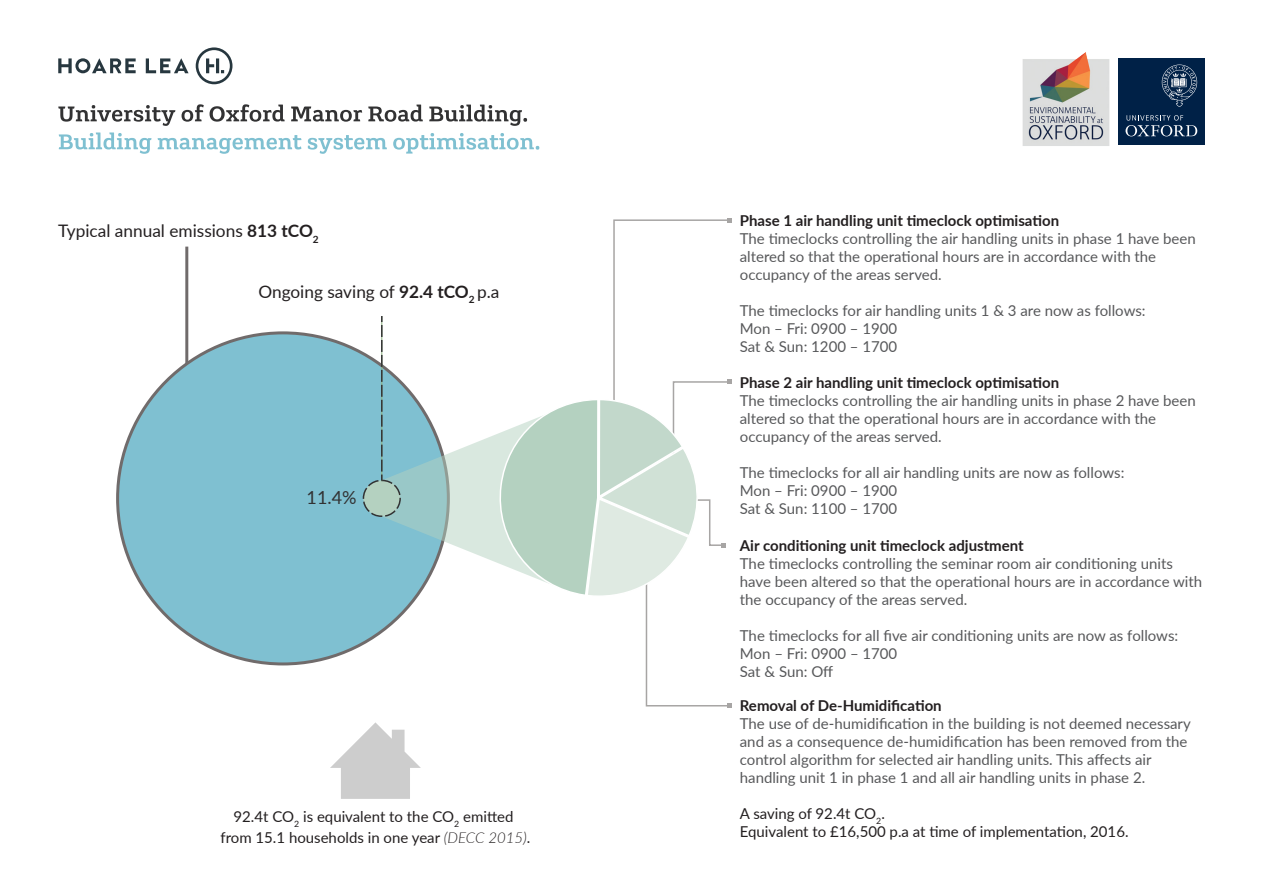
<style>
.page{position:relative;width:1263px;height:894px;background:#fff}
.page>*{position:absolute;margin:0;border:0;box-sizing:border-box;transform-origin:0 0}
.t1{font:18px "Lato";color:#323233}
.t2{font:17.25px "Lato";color:#231f20}
.t3{font:15px/18px "Lato";color:#57585a}
.t4{font:700 15px "Lato";color:#231f20}
.t5{font:15px/21.1px "Lato";color:#231f20;text-align:center}
.s1{font-weight:700}
.s2{font-weight:300;font-style:italic}
</style>
<div class="page">
<hr style="left:185px;top:246px;width:3px;height:125px;background:#706b6b">
<div style="left:118px;top:333px;width:330px;height:330px;background:#7fc0d1;border-radius:50%"></div>
<div style="left:363px;top:480px;width:37px;height:36px;background:#b4d1c0;border-radius:18px"></div>
<div style="left:363px;top:479px;width:38px;height:37px;border:2px dashed #323233;border-radius:18px"></div>
<svg style="left:376px;top:218px;width:356px;height:489px"></svg>
<svg style="left:330px;top:722px;width:91px;height:76px"></svg>
<svg style="left:58px;top:105px;width:117px;height:21px"></svg>
<svg style="left:182px;top:104px;width:22px;height:18px"></svg>
<svg style="left:210px;top:104px;width:75px;height:18px"></svg>
<svg style="left:291px;top:106px;width:71px;height:16px"></svg>
<svg style="left:368px;top:104px;width:55px;height:18px"></svg>
<svg style="left:429px;top:104px;width:98px;height:22px"></svg>
<svg style="left:59px;top:132px;width:93px;height:22px"></svg>
<svg style="left:158px;top:135px;width:143px;height:19px"></svg>
<svg style="left:308px;top:135px;width:79px;height:19px"></svg>
<svg style="left:393px;top:133px;width:146px;height:20px"></svg>
<img style="left:1022px;top:52px;width:88px;height:94px">
<div style="left:1118px;top:59px;width:87px;height:86px;background:#002147"></div>
<svg style="left:1125px;top:115px;width:72px;height:21px"></svg>
<svg style="left:1162px;top:64px;width:35px;height:43px"></svg>
<svg style="left:58px;top:47px;width:174px;height:37px"></svg>
<p class="t2" style="left:58px;top:218px;width:262px">Typical annual emissions <span class="s1">813 tCO</span><sub>2</sub></p>
<p class="t2" style="left:258px;top:279px;width:243px">Ongoing saving of <span class="s1">92.4 tCO</span><sub>2</sub> p.a</p>
<p class="t1" style="left:307px;top:484px;width:51px">11.4%</p>
<p class="t4" style="left:740px;top:209px;width:321px">Phase 1 air handling unit timeclock optimisation</p>
<p class="t3" style="left:740px;top:229px;width:457px">The timeclocks controlling the air handling units in phase 1 have been altered so that the operational hours are in accordance with the occupancy of the areas served.</p>
<p class="t3" style="left:740px;top:301px;width:407px">The timeclocks for air handling units 1 &amp; 3 are now as follows:<br>Mon – Fri: 0900 – 1900<br>Sat &amp; Sun: 1200 – 1700</p>
<p class="t4" style="left:740px;top:371px;width:321px">Phase 2 air handling unit timeclock optimisation</p>
<p class="t3" style="left:740px;top:390px;width:457px">The timeclocks controlling the air handling units in phase 2 have been altered so that the operational hours are in accordance with the occupancy of the areas served.</p>
<p class="t3" style="left:740px;top:462px;width:386px">The timeclocks for all air handling units are now as follows:<br>Mon – Fri: 0900 – 1900<br>Sat &amp; Sun: 1100 – 1700</p>
<p class="t4" style="left:740px;top:534px;width:285px">Air conditioning unit timeclock adjustment</p>
<p class="t3" style="left:740px;top:553px;width:464px">The timeclocks controlling the seminar room air conditioning units have been altered so that the operational hours are in accordance with the occupancy of the areas served.</p>
<p class="t3" style="left:740px;top:625px;width:440px">The timeclocks for all five air conditioning units are now as follows:<br>Mon – Fri: 0900 – 1700<br>Sat &amp; Sun: Off</p>
<p class="t4" style="left:740px;top:694px;width:203px">Removal of De-Humidification</p>
<p class="t3" style="left:740px;top:713px;width:452px">The use of de-humidification in the building is not deemed necessary and as a consequence de-humidification has been removed from the control algorithm for selected air handling units. This affects air handling unit 1 in phase 1 and all air handling units in phase 2.</p>
<p class="t5" style="left:220px;top:804px;width:311px">92.4t CO<sub>2</sub> is equivalent to the CO<sub>2</sub> emitted from 15.1 households in one year <span class="s2">(DECC 2015)</span>.</p>
<p class="t5" style="left:740px;top:803px;width:390px;line-height:18px;text-align:left">A saving of 92.4t CO<sub>2</sub>.<br>Equivalent to £16,500 p.a at time of implementation, 2016.</p>
</div>
